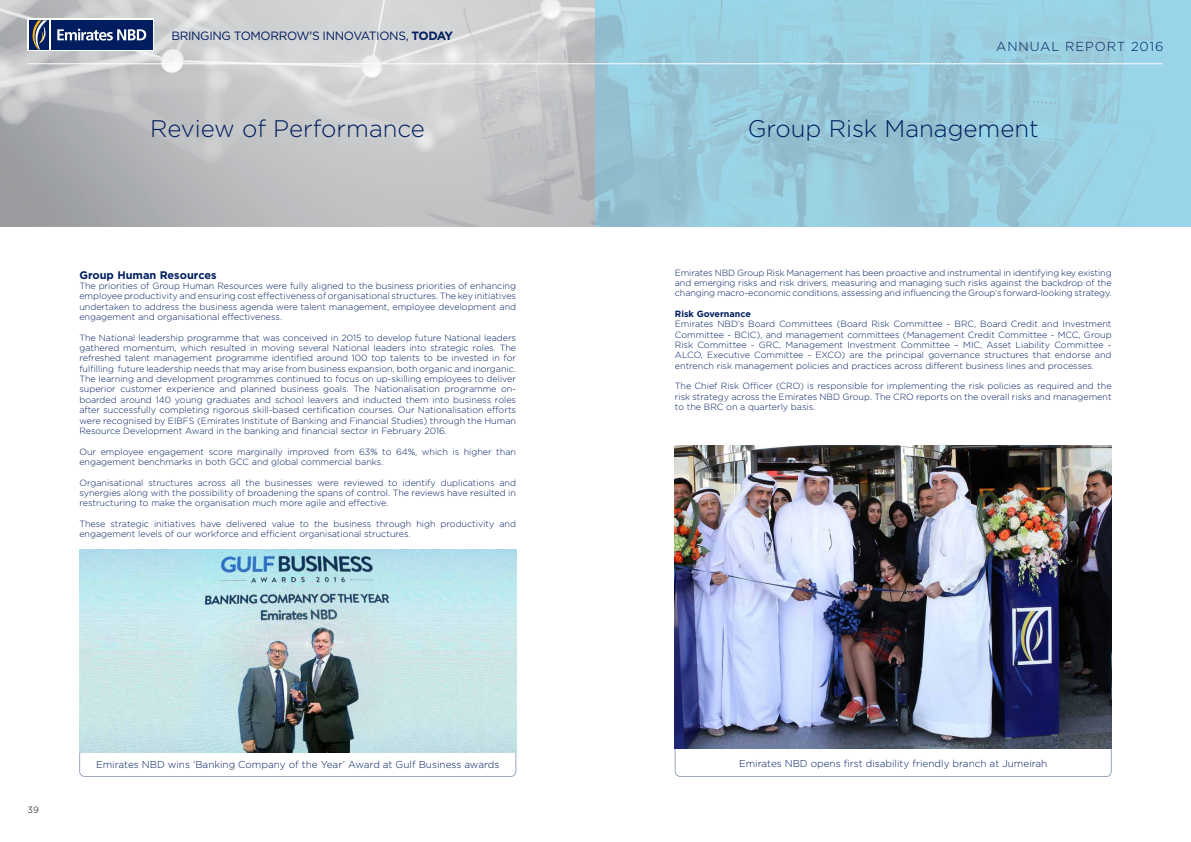
<style>
.page{position:relative;width:1191px;height:842px;background:#fff}
.page>*{position:absolute;margin:0;border:0;box-sizing:border-box;transform-origin:0 0}
.t1{font:300 24px "Gotham";color:#001e5f}
.t2{font:300 13px "Gotham";letter-spacing:.07em;color:#001e5f}
.t3{font:12px "Gotham";letter-spacing:-.03em;color:#001e5f}
.t4{font:700 11px "Gotham";color:#001e5f}
.t5{font:300 10px "Gotham";color:#001e5f}
.t6{font:300 9px/10.3px "Gotham";color:#001e5f;text-align:justify}
.t7{font:700 9px "Gotham";color:#001e5f}
.t8{font:300 9px "Gotham";color:#000}
.s1{font-weight:700}
</style>
<div class="page">
<img style="left:422px;top:0;width:769px;height:227px">
<div style="left:675px;top:734px;width:436px;height:43px;border:1px solid #001e5f;border-radius:5px"></div>
<img style="left:675px;top:445px;width:436px;height:303px">
<div style="left:79px;top:734px;width:437px;height:43px;border:1px solid #001e5f;border-radius:5px"></div>
<img style="left:79px;top:550px;width:437px;height:203px">
<svg style="left:29px;top:20px;width:124px;height:30px"></svg>
<div style="left:51px;top:20px;width:101px;height:29px;background:#001e5f"></div>
<svg style="left:57px;top:29px;width:89px;height:12px"></svg>
<div style="left:29px;top:20px;width:20px;height:29px;background:#001e5f"></div>
<svg style="left:32px;top:20px;width:15px;height:29px"></svg>
<hr style="left:27px;top:64px;width:1135px;height:1px;background:#fff">
<h3 class="t3" style="left:171px;top:29px;width:283px">BRINGING TOMORROW'S INNOVATIONS, <span class="s1">TODAY</span></h3>
<h2 class="t2" style="left:996px;top:39px;width:169px">ANNUAL REPORT 2016</h2>
<h1 class="t1" style="left:150px;top:113px;width:276px">Review of Performance</h1>
<h1 class="t1" style="left:747px;top:113px;width:292px">Group Risk Management</h1>
<p class="t4" style="left:79px;top:267px;width:139px">Group Human Resources</p>
<p class="t6" style="left:79px;top:280px;width:438px">The priorities of Group Human Resources were fully aligned to the business priorities of enhancing employee productivity and ensuring cost effectiveness of organisational structures. The key initiatives undertaken to address the business agenda were talent management, employee development and engagement and organisational effectiveness.</p>
<p class="t6" style="left:79px;top:332px;width:438px">The National leadership programme that was conceived in 2015 to develop future National leaders gathered momentum, which resulted in moving several National leaders into strategic roles. The refreshed talent management programme identified around 100 top talents to be invested in for fulfilling future leadership needs that may arise from business expansion, both organic and inorganic.<br>The learning and development programmes continued to focus on up-skilling employees to deliver superior customer experience and planned business goals. The Nationalisation programme on&shy;boarded around 140 young graduates and school leavers and inducted them into business roles after successfully completing rigorous skill-based certification courses. Our Nationalisation efforts were recognised by EIBFS (Emirates Institute of Banking and Financial Studies) through the Human Resource Development Award in the banking and financial sector in February 2016.</p>
<p class="t6" style="left:79px;top:446px;width:438px">Our employee engagement score marginally improved from 63% to 64%, which is higher than engagement benchmarks in both GCC and global commercial banks.</p>
<p class="t6" style="left:79px;top:477px;width:438px">Organisational structures across all the businesses were reviewed to identify duplications and synergies along with the possibility of broadening the spans of control. The reviews have resulted in restructuring to make the organisation much more agile and effective.</p>
<p class="t6" style="left:79px;top:518px;width:438px">These strategic initiatives have delivered value to the business through high productivity and engagement levels of our workforce and efficient organisational structures.</p>
<p class="t6" style="left:675px;top:267px;width:438px">Emirates NBD Group Risk Management has been proactive and instrumental in identifying key existing and emerging risks and risk drivers, measuring and managing such risks against the backdrop of the changing macro-economic conditions, assessing and influencing the Group’s forward-looking strategy.</p>
<p class="t7" style="left:675px;top:308px;width:78px">Risk Governance</p>
<p class="t6" style="left:675px;top:319px;width:438px">Emirates NBD’s Board Committees (Board Risk Committee - BRC, Board Credit and Investment Committee - BCIC), and management committees (Management Credit Committee - MCC, Group Risk Committee - GRC, Management Investment Committee – MIC, Asset Liability Committee - ALCO, Executive Committee - EXCO) are the principal governance structures that endorse and entrench risk management policies and practices across different business lines and processes.</p>
<p class="t6" style="left:675px;top:381px;width:438px">The Chief Risk Officer (CRO) is responsible for implementing the risk policies as required and the risk strategy across the Emirates NBD Group. The CRO reports on the overall risks and management to the BRC on a quarterly basis.</p>
<p class="t8" style="left:28px;top:804px;width:13px">39</p>
<p class="t5" style="left:96px;top:759px;width:405px">Emirates NBD wins ‘Banking Company of the Year’ Award at Gulf Business awards</p>
<p class="t5" style="left:739px;top:757px;width:310px">Emirates NBD opens first disability friendly branch at Jumeirah</p>
</div>
